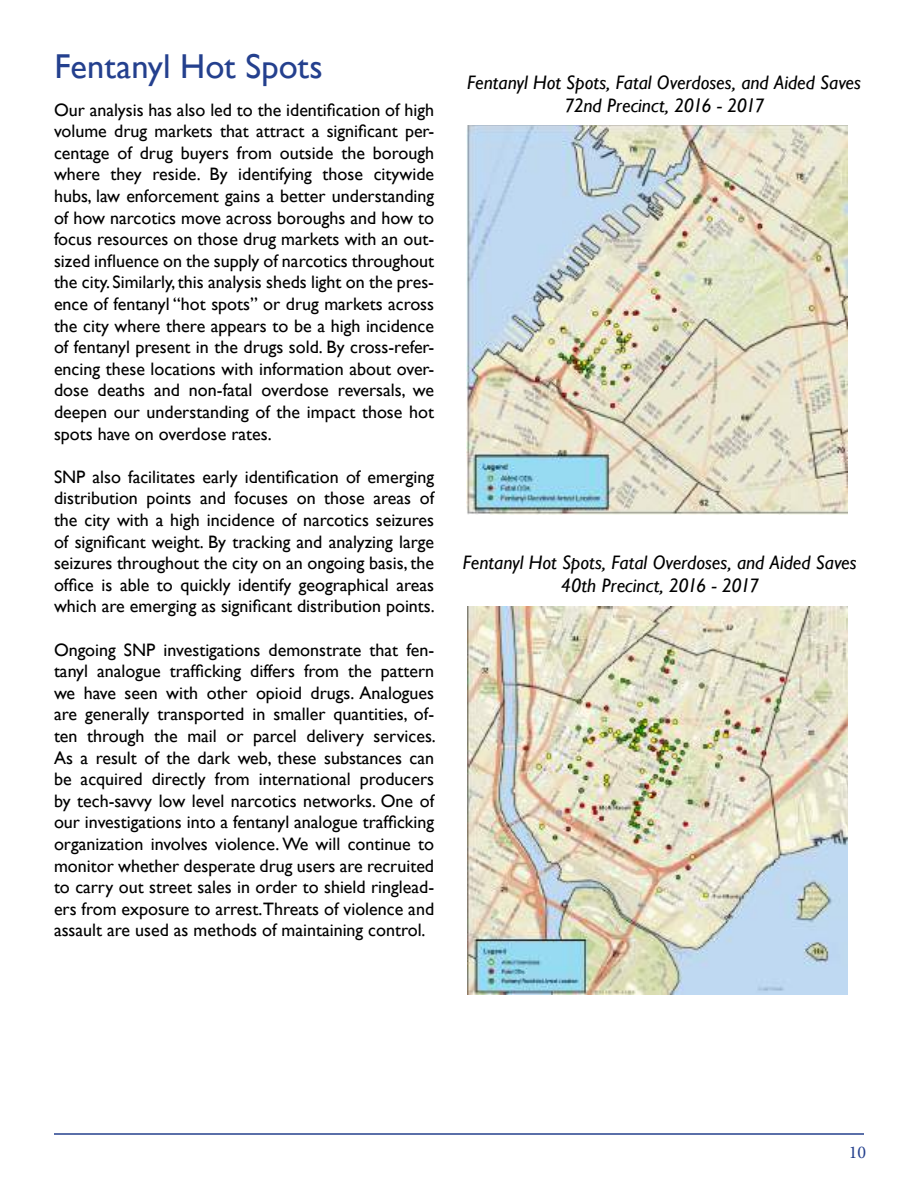
<style>
.page{position:relative;width:918px;height:1188px;background:#fff}
.page>*{position:absolute;margin:0;border:0;box-sizing:border-box;transform-origin:0 0}
.t1{font:34.5px "Gill Sans";color:#24408e}
.t2{font:italic 19.5px/23.4px "Gill Sans";color:#000;text-align:center}
.t3{font:18px/21.6px "Gill Sans";color:#000;text-align:justify}
.t4{font:18px "Minion Pro";color:#24408e}
</style>
<div class="page">
<hr style="left:54px;top:1133px;width:810px;height:2px;background:#24408e">
<img style="left:467px;top:125px;width:381px;height:389px">
<img style="left:468px;top:607px;width:380px;height:387px">
<h1 class="t1" style="left:55px;top:46px;width:270px">Fentanyl Hot Spots</h1>
<p class="t3" style="left:54px;top:99px;width:382px">Our analysis has also led to the identification of high volume drug markets that attract a significant per&shy;centage of drug buyers from outside the borough where they reside. By identifying those citywide hubs, law enforcement gains a better understanding of how narcotics move across boroughs and how to focus resources on those drug markets with an out&shy;sized influence on the supply of narcotics throughout the city. Similarly, this analysis sheds light on the pres&shy;ence of fentanyl “hot spots” or drug markets across the city where there appears to be a high incidence of fentanyl present in the drugs sold. By cross-refer&shy;encing these locations with information about over&shy;dose deaths and non-fatal overdose reversals, we deepen our understanding of the impact those hot spots have on overdose rates.</p>
<p class="t3" style="left:54px;top:466px;width:382px">SNP also facilitates early identification of emerging distribution points and focuses on those areas of the city with a high incidence of narcotics seizures of significant weight. By tracking and analyzing large seizures throughout the city on an ongoing basis, the office is able to quickly identify geographical areas which are emerging as significant distribution points.</p>
<p class="t3" style="left:54px;top:639px;width:383px">Ongoing SNP investigations demonstrate that fen&shy;tanyl analogue trafficking differs from the pattern we have seen with other opioid drugs. Analogues are generally transported in smaller quantities, of&shy;ten through the mail or parcel delivery services.<br>As a result of the dark web, these substances can be acquired directly from international producers by tech-savvy low level narcotics networks. One of our investigations into a fentanyl analogue trafficking organization involves violence. We will continue to monitor whether desperate drug users are recruited to carry out street sales in order to shield ringlead&shy;ers from exposure to arrest.Threats of violence and assault are used as methods of maintaining control.</p>
<p class="t2" style="left:467px;top:71px;width:395px">Fentanyl Hot Spots, Fatal Overdoses, and Aided Saves<br>72nd Precinct, 2016 - 2017</p>
<p class="t2" style="left:463px;top:551px;width:395px">Fentanyl Hot Spots, Fatal Overdoses, and Aided Saves<br>40th Precinct, 2016 - 2017</p>
<p class="t4" style="left:849px;top:1140px;width:19px">10</p>
</div>
